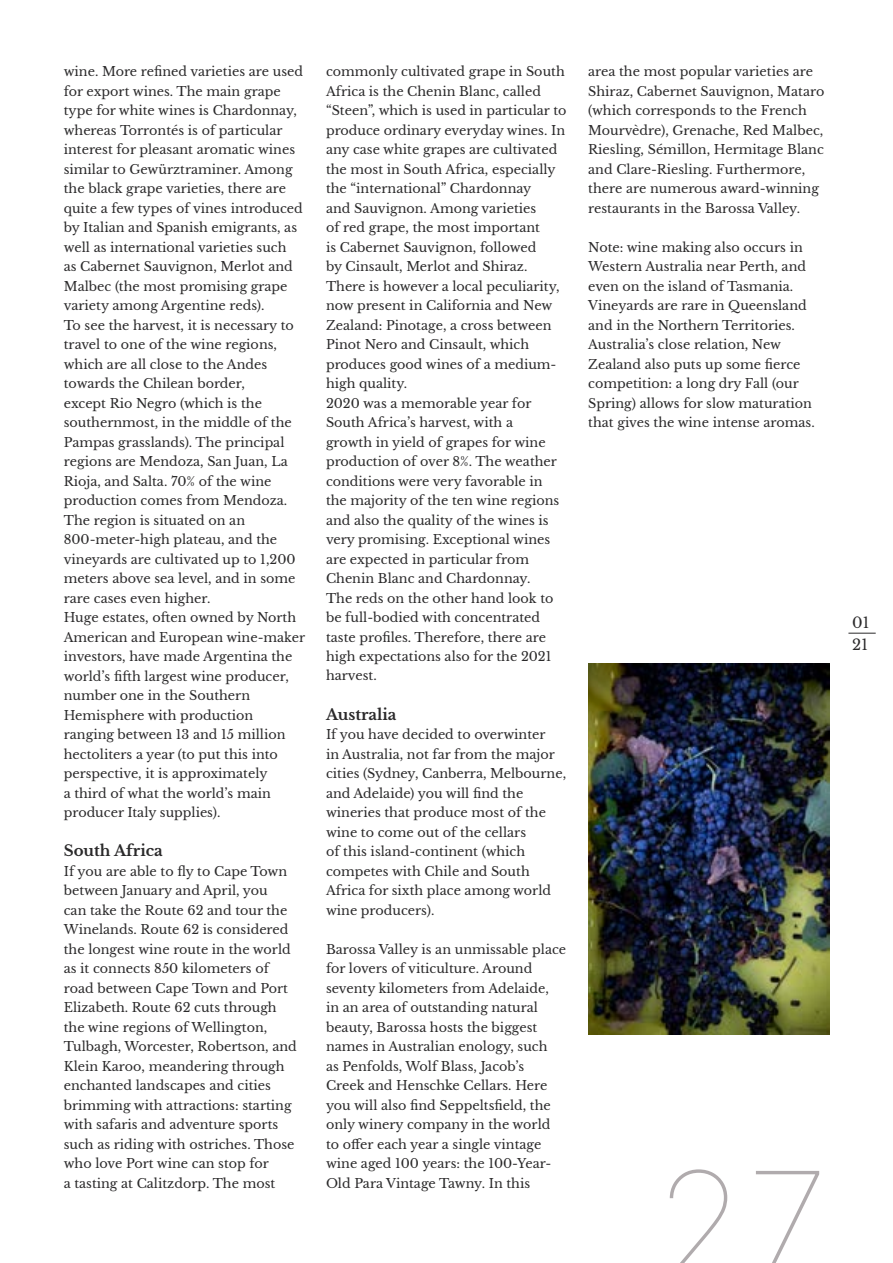
<style>
.page{position:relative;width:893px;height:1263px;background:#fff}
.page>*{position:absolute;margin:0;border:0;box-sizing:border-box;transform-origin:0 0}
.t1{font:100 150px "Inter";color:#b0abad}
.t2{font:700 15px "Libre Baskerville";color:#2a292a}
.t3{font:14.7px "Libre Baskerville";color:#2a292a}
.t4{font:12.75px/19.5px "Libre Baskerville";color:#2a292a}
</style>
<div class="page">
<svg style="left:848px;top:633px;width:28px;height:1px"></svg>
<img style="left:588px;top:663px;width:241px;height:371px">
<p class="t4" style="left:64px;top:62px;width:243px">wine. More refined varieties are used for export wines. The main grape type for white wines is Chardonnay, whereas Torrontés is of particular interest for pleasant aromatic wines similar to Gewürztraminer. Among the black grape varieties, there are quite a few types of vines introduced by Italian and Spanish emigrants, as well as international varieties such<br>as Cabernet Sauvignon, Merlot and Malbec (the most promising grape variety among Argentine reds).<br>To see the harvest, it is necessary to travel to one of the wine regions, which are all close to the Andes towards the Chilean border,<br>except Rio Negro (which is the southernmost, in the middle of the Pampas grasslands). The principal regions are Mendoza, San Juan, La Rioja, and Salta. 70% of the wine production comes from Mendoza.<br>The region is situated on an 800-meter-high plateau, and the vineyards are cultivated up to 1,200 meters above sea level, and in some rare cases even higher.<br>Huge estates, often owned by North American and European wine-maker investors, have made Argentina the world’s fifth largest wine producer, number one in the Southern Hemisphere with production ranging between 13 and 15 million hectoliters a year (to put this into perspective, it is approximately<br>a third of what the world’s main producer Italy supplies).</p>
<p class="t2" style="left:64px;top:842px;width:101px">South Africa</p>
<p class="t4" style="left:64px;top:861px;width:234px">If you are able to fly to Cape Town between January and April, you<br>can take the Route 62 and tour the Winelands. Route 62 is considered the longest wine route in the world as it connects 850 kilometers of road between Cape Town and Port Elizabeth. Route 62 cuts through the wine regions of Wellington, Tulbagh, Worcester, Robertson, and Klein Karoo, meandering through enchanted landscapes and cities brimming with attractions: starting with safaris and adventure sports such as riding with ostriches. Those who love Port wine can stop for<br>a tasting at Calitzdorp. The most</p>
<p class="t4" style="left:326px;top:62px;width:242px">commonly cultivated grape in South<br>Africa is the Chenin Blanc, called “Steen”, which is used in particular to produce ordinary everyday wines. In any case white grapes are cultivated the most in South Africa, especially the “international” Chardonnay<br>and Sauvignon. Among varieties<br>of red grape, the most important<br>is Cabernet Sauvignon, followed<br>by Cinsault, Merlot and Shiraz.<br>There is however a local peculiarity, now present in California and New<br>Zealand: Pinotage, a cross between<br>Pinot Nero and Cinsault, which produces good wines of a medium&shy;high quality.<br>2020 was a memorable year for<br>South Africa’s harvest, with a<br>growth in yield of grapes for wine production of over 8%. The weather conditions were very favorable in the majority of the ten wine regions and also the quality of the wines is very promising. Exceptional wines are expected in particular from<br>Chenin Blanc and Chardonnay.<br>The reds on the other hand look to be full-bodied with concentrated taste profiles. Therefore, there are high expectations also for the 2021 harvest.</p>
<p class="t2" style="left:326px;top:705px;width:72px">Australia</p>
<p class="t4" style="left:326px;top:725px;width:242px">If you have decided to overwinter<br>in Australia, not far from the major cities (Sydney, Canberra, Melbourne, and Adelaide) you will find the wineries that produce most of the wine to come out of the cellars<br>of this island-continent (which competes with Chile and South<br>Africa for sixth place among world wine producers).</p>
<p class="t4" style="left:326px;top:939px;width:242px">Barossa Valley is an unmissable place for lovers of viticulture. Around seventy kilometers from Adelaide,<br>in an area of outstanding natural beauty, Barossa hosts the biggest names in Australian enology, such<br>as Penfolds, Wolf Blass, Jacob’s<br>Creek and Henschke Cellars. Here you will also find Seppeltsfield, the only winery company in the world to offer each year a single vintage wine aged 100 years: the 100-Year-Old Para Vintage Tawny. In this</p>
<p class="t4" style="left:588px;top:62px;width:238px">area the most popular varieties are Shiraz, Cabernet Sauvignon, Mataro (which corresponds to the French Mourvèdre), Grenache, Red Malbec, Riesling, Sémillon, Hermitage Blanc and Clare-Riesling. Furthermore, there are numerous award-winning restaurants in the Barossa Valley.</p>
<p class="t4" style="left:588px;top:237px;width:228px">Note: wine making also occurs in Western Australia near Perth, and even on the island of Tasmania.<br>Vineyards are rare in Queensland and in the Northern Territories.<br>Australia’s close relation, New Zealand also puts up some fierce competition: a long dry Fall (our Spring) allows for slow maturation that gives the wine intense aromas.</p>
<h1 class="t1" style="left:654px;top:1116px;width:177px">27</h1>
<p class="t3" style="left:852px;top:613px;width:19px">01</p>
<p class="t3" style="left:852px;top:635px;width:17px">21</p>
</div>
